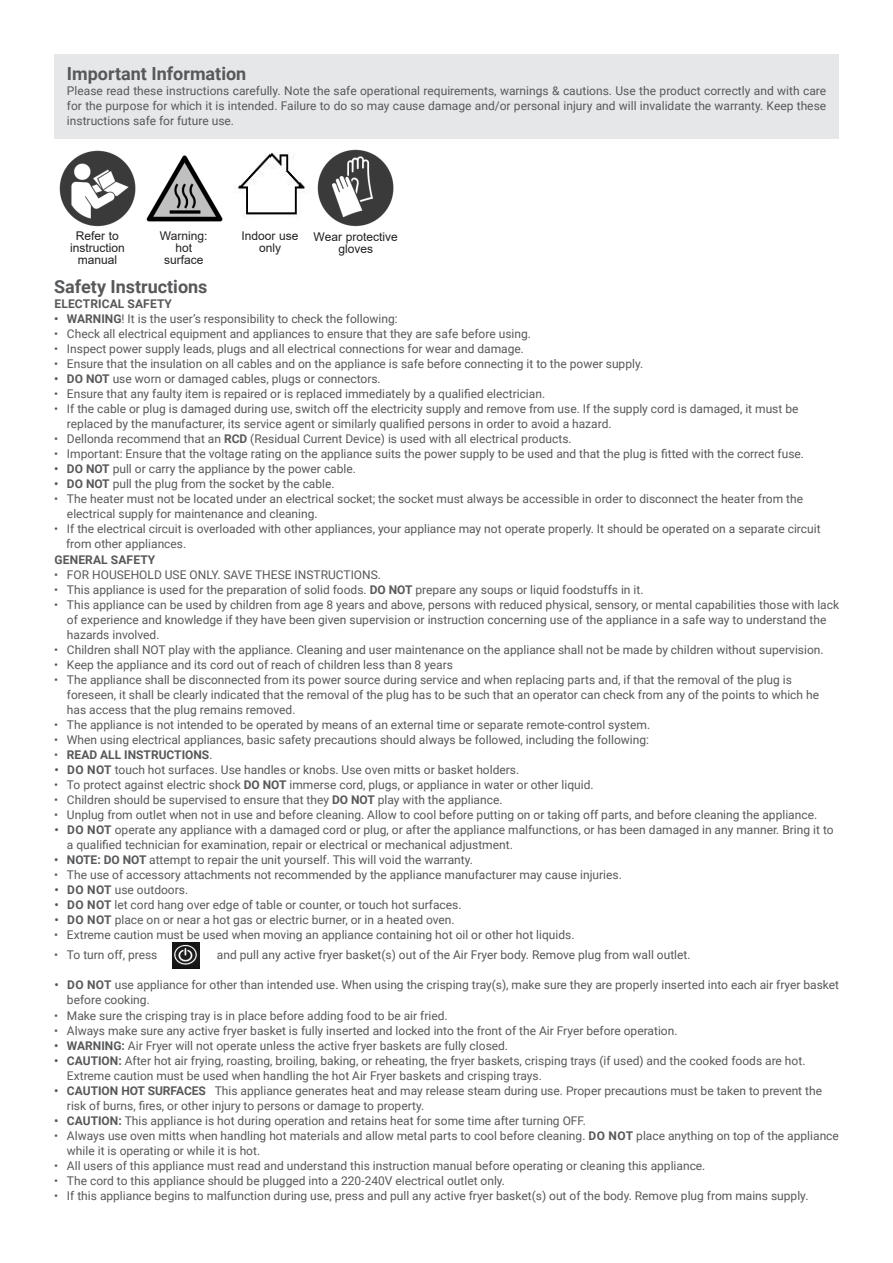
<style>
.page{position:relative;width:893px;height:1263px;background:#fff}
.page>*{position:absolute;margin:0;border:0;box-sizing:border-box;transform-origin:0 0}
.Section_Header{font:700 18px "Roboto";color:#57585a}
.Copy__Justified{font:12px/15px "Roboto";color:#57585a}
.t1{font:12px/12px "Arial";color:#231f20;text-align:center}
.Body{font:700 12px "Roboto";letter-spacing:.01em;color:#57585a}
.Main_Copy__DO_NOT_MODIFY{font:12px "Roboto";color:#57585a}
.s1{font-weight:700}
.s2{font-weight:400}
</style>
<div class="page">
<div style="left:54px;top:54px;width:785px;height:84px;background:#e6e7e9"></div>
<img style="left:59px;top:149px;width:335px;height:78px">
<img style="left:172px;top:942px;width:27px;height:26px">
<p class="Section_Header" style="left:67px;top:61px;width:181px">Important Information</p>
<p class="Copy__Justified" style="left:67px;top:83px;width:761px;text-align:justify">Please read these instructions carefully. Note the safe operational requirements, warnings &amp; cautions. Use the product correctly and with care for the purpose for which it is intended. Failure to do so may cause damage and/or personal injury and will invalidate the warranty. Keep these instructions safe for future use.</p>
<p class="t1" style="left:70px;top:229px;width:56px">Refer to instruction manual</p>
<p class="t1" style="left:160px;top:229px;width:49px">Warning:</p>
<p class="t1" style="left:241px;top:229px;width:59px">Indoor use</p>
<p class="t1" style="left:259px;top:241px;width:24px">only</p>
<p class="t1" style="left:314px;top:230px;width:86px">Wear protective gloves</p>
<p class="t1" style="left:175px;top:241px;width:18px">hot</p>
<p class="t1" style="left:164px;top:253px;width:41px">surface</p>
<p class="Section_Header" style="left:54px;top:274px;width:155px">Safety Instructions</p>
<p class="Body" style="left:54px;top:296px;width:119px">ELECTRICAL SAFETY</p>
<p class="Copy__Justified" style="left:54px;top:311px;width:345px"><span class="s1">• WARNING</span>! It is the user’s responsibility to check the following:</p>
<p class="Copy__Justified" style="left:54px;top:326px;width:478px">• Check all electrical equipment and appliances to ensure that they are safe before using.</p>
<p class="Copy__Justified" style="left:54px;top:341px;width:471px">• Inspect power supply leads, plugs and all electrical connections for wear and damage.</p>
<p class="Copy__Justified" style="left:54px;top:356px;width:590px">• Ensure that the insulation on all cables and on the appliance is safe before connecting it to the power supply.</p>
<p class="Copy__Justified" style="left:54px;top:371px;width:328px"><span class="s1">• DO NOT</span> use worn or damaged cables, plugs or connectors.</p>
<p class="Copy__Justified" style="left:54px;top:386px;width:492px">• Ensure that any faulty item is repaired or is replaced immediately by a qualified electrician.</p>
<p class="Copy__Justified" style="left:67px;top:401px;width:733px;text-indent:-13px">• If the cable or plug is damaged during use, switch off the electricity supply and remove from use. If the supply cord is damaged, it must be replaced by the manufacturer, its service agent or similarly qualified persons in order to avoid a hazard.</p>
<p class="Copy__Justified" style="left:54px;top:431px;width:519px">• Dellonda recommend that an <span class="s1">RCD</span> (Residual Current Device) is used with all electrical products.</p>
<p class="Copy__Justified" style="left:54px;top:446px;width:751px">• Important: Ensure that the voltage rating on the appliance suits the power supply to be used and that the plug is fitted with the correct fuse.</p>
<p class="Copy__Justified" style="left:54px;top:461px;width:303px"><span class="s1">• DO NOT</span> pull or carry the appliance by the power cable.</p>
<p class="Copy__Justified" style="left:54px;top:476px;width:282px"><span class="s1">• DO NOT</span> pull the plug from the socket by the cable.</p>
<p class="Copy__Justified" style="left:67px;top:491px;width:738px;text-indent:-13px">• The heater must not be located under an electrical socket; the socket must always be accessible in order to disconnect the heater from the electrical supply for maintenance and cleaning.</p>
<p class="Copy__Justified" style="left:54px;top:521px;width:768px">• If the electrical circuit is overloaded with other appliances, your appliance may not operate properly. It should be operated on a separate circuit</p>
<p class="Main_Copy__DO_NOT_MODIFY" style="left:66px;top:536px;width:122px">from other appliances.</p>
<p class="Body" style="left:54px;top:551px;width:102px">GENERAL SAFETY</p>
<p class="Copy__Justified" style="left:54px;top:567px;width:328px">• FOR HOUSEHOLD USE ONLY. SAVE THESE INSTRUCTIONS.</p>
<p class="Copy__Justified" style="left:54px;top:582px;width:591px">• This appliance is used for the preparation of solid foods. <span class="s1">DO NOT</span> prepare any soups or liquid foodstuffs in it.</p>
<p class="Copy__Justified" style="left:67px;top:597px;width:774px;text-indent:-13px">• This appliance can be used by children from age 8 years and above, persons with reduced physical, sensory, or mental capabilities those with lack of experience and knowledge if they have been given supervision or instruction concerning use of the appliance in a safe way to understand the hazards involved.</p>
<p class="Copy__Justified" style="left:54px;top:642px;width:771px">• Children shall NOT play with the appliance. Cleaning and user maintenance on the appliance shall not be made by children without supervision.</p>
<p class="Copy__Justified" style="left:54px;top:657px;width:400px">• Keep the appliance and its cord out of reach of children less than 8 years</p>
<p class="Copy__Justified" style="left:67px;top:672px;width:754px;text-indent:-13px">• The appliance shall be disconnected from its power source during service and when replacing parts and, if that the removal of the plug is foreseen, it shall be clearly indicated that the removal of the plug has to be such that an operator can check from any of the points to which he has access that the plug remains removed.</p>
<p class="Copy__Justified" style="left:54px;top:717px;width:597px">• The appliance is not intended to be operated by means of an external time or separate remote-control system.</p>
<p class="Copy__Justified" style="left:54px;top:732px;width:596px">• When using electrical appliances, basic safety precautions should always be followed, including the following:</p>
<p class="Body" style="left:54px;top:746px;width:160px"><span class="s2">•</span> READ ALL INSTRUCTIONS<span class="s2">.</span></p>
<p class="Copy__Justified" style="left:54px;top:762px;width:466px"><span class="s1">• DO NOT</span> touch hot surfaces. Use handles or knobs. Use oven mitts or basket holders.</p>
<p class="Copy__Justified" style="left:54px;top:777px;width:541px">• To protect against electric shock <span class="s1">DO NOT</span> immerse cord, plugs, or appliance in water or other liquid.</p>
<p class="Copy__Justified" style="left:54px;top:792px;width:450px">• Children should be supervised to ensure that they <span class="s1">DO NOT</span> play with the appliance.</p>
<p class="Copy__Justified" style="left:54px;top:807px;width:764px">• Unplug from outlet when not in use and before cleaning. Allow to cool before putting on or taking off parts, and before cleaning the appliance.</p>
<p class="Copy__Justified" style="left:67px;top:822px;width:768px;text-indent:-13px"><span class="s1">• DO NOT</span> operate any appliance with a damaged cord or plug, or after the appliance malfunctions, or has been damaged in any manner. Bring it to a qualified technician for examination, repair or electrical or mechanical adjustment.</p>
<p class="Copy__Justified" style="left:54px;top:852px;width:420px"><span class="s1">• NOTE: DO NOT</span> attempt to repair the unit yourself. This will void the warranty.</p>
<p class="Copy__Justified" style="left:54px;top:867px;width:569px">• The use of accessory attachments not recommended by the appliance manufacturer may cause injuries.</p>
<p class="Copy__Justified" style="left:54px;top:882px;width:135px"><span class="s1">• DO NOT</span> use outdoors.</p>
<p class="Copy__Justified" style="left:54px;top:897px;width:409px"><span class="s1">• DO NOT</span> let cord hang over edge of table or counter, or touch hot surfaces.</p>
<p class="Copy__Justified" style="left:54px;top:912px;width:402px"><span class="s1">• DO NOT</span> place on or near a hot gas or electric burner, or in a heated oven.</p>
<p class="Copy__Justified" style="left:54px;top:927px;width:522px">• Extreme caution must be used when moving an appliance containing hot oil or other hot liquids.</p>
<p class="Copy__Justified" style="left:54px;top:946px;width:105px">• To turn off, press</p>
<p class="Copy__Justified" style="left:217px;top:946px;width:475px">and pull any active fryer basket(s) out of the Air Fryer body. Remove plug from wall outlet.</p>
<p class="Copy__Justified" style="left:67px;top:977px;width:774px;text-indent:-13px"><span class="s1">• DO NOT</span> use appliance for other than intended use. When using the crisping tray(s), make sure they are properly inserted into each air fryer basket before cooking.</p>
<p class="Copy__Justified" style="left:54px;top:1007px;width:395px">• Make sure the crisping tray is in place before adding food to be air fried.</p>
<p class="Copy__Justified" style="left:54px;top:1022px;width:625px">• Always make sure any active fryer basket is fully inserted and locked into the front of the Air Fryer before operation.</p>
<p class="Copy__Justified" style="left:54px;top:1037px;width:455px"><span class="s1">• WARNING:</span> Air Fryer will not operate unless the active fryer baskets are fully closed.</p>
<p class="Copy__Justified" style="left:67px;top:1052px;width:740px;text-indent:-13px"><span class="s1">• CAUTION:</span> After hot air frying, roasting, broiling, baking, or reheating, the fryer baskets, crisping trays (if used) and the cooked foods are hot.<br>Extreme caution must be used when handling the hot Air Fryer baskets and crisping trays.</p>
<p class="Copy__Justified" style="left:67px;top:1082px;width:757px;text-indent:-13px"><span class="s1">• CAUTION HOT SURFACES</span> This appliance generates heat and may release steam during use. Proper precautions must be taken to prevent the risk of burns, fires, or other injury to persons or damage to property.</p>
<p class="Copy__Justified" style="left:54px;top:1112px;width:533px"><span class="s1">• CAUTION:</span> This appliance is hot during operation and retains heat for some time after turning OFF.</p>
<p class="Copy__Justified" style="left:67px;top:1127px;width:773px;text-indent:-13px">• Always use oven mitts when handling hot materials and allow metal parts to cool before cleaning. <span class="s1">DO NOT</span> place anything on top of the appliance while it is operating or while it is hot.</p>
<p class="Copy__Justified" style="left:54px;top:1157px;width:653px">• All users of this appliance must read and understand this instruction manual before operating or cleaning this appliance.</p>
<p class="Copy__Justified" style="left:54px;top:1172px;width:452px">• The cord to this appliance should be plugged into a 220-240V electrical outlet only.</p>
<p class="Copy__Justified" style="left:54px;top:1187px;width:756px">• If this appliance begins to malfunction during use, press and pull any active fryer basket(s) out of the body. Remove plug from mains supply.</p>
</div>
